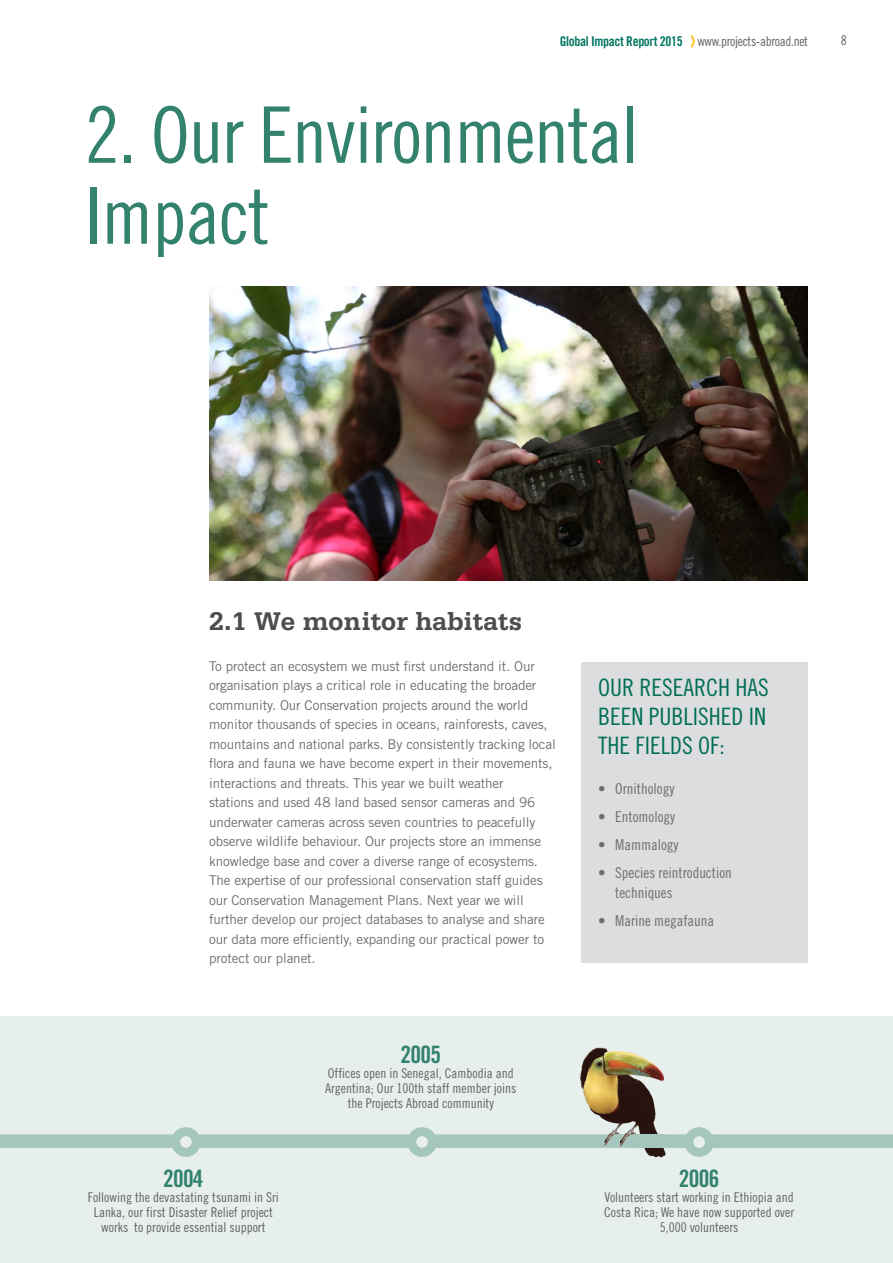
<style>
.page{position:relative;width:893px;height:1263px;background:#fff}
.page>*{position:absolute;margin:0;border:0;box-sizing:border-box;transform-origin:0 0}
.t1{font:78px/81px "Trade Gothic LT Std Cn 18";letter-spacing:-.015em;color:#32826e}
.t2{font:700 27px "Serifa Std";color:#4d4d4f}
.t3{font:24px "Trade Gothic LT Std Cn 18";color:#006e58}
.t4{font:24px "Trade Gothic LT Std Bd Cn 20";letter-spacing:-.03em;color:#32826e}
.t5{font:15px/19.5px "Trade Gothic LT Std Cn 18";color:#6d6e71}
.t6{font:13.5px/19.5px "Trade Gothic LT Std";letter-spacing:-.01em;color:#6d6e71}
.t7{font:13.5px/15px "Trade Gothic LT Std Cn 18";color:#636466;text-align:center}
.t8{font:13.5px "Trade Gothic LT Std Cn 18";letter-spacing:-.025em;color:#636466}
.s1{font-family:"Trade Gothic LT Std Bd Cn 20";color:#01755f}
</style>
<div class="page">
<div style="left:0;top:1016px;width:893px;height:247px;background:#e7efec"></div>
<svg style="left:690px;top:35px;width:5px;height:12px"></svg>
<div style="left:0;top:1134px;width:893px;height:14px;background:#a5c6bc"></div>
<div style="left:689px;top:1132px;width:20px;height:20px;background:#e7efec;border-radius:50%"></div>
<div style="left:684px;top:1127px;width:30px;height:30px;border:9px solid #a5c6bc;border-radius:50%"></div>
<div style="left:176px;top:1132px;width:20px;height:20px;background:#e7efec;border-radius:50%"></div>
<div style="left:171px;top:1127px;width:30px;height:30px;border:9px solid #a5c6bc;border-radius:50%"></div>
<div style="left:412px;top:1132px;width:20px;height:20px;background:#e7efec;border-radius:50%"></div>
<div style="left:407px;top:1127px;width:30px;height:30px;border:9px solid #a5c6bc;border-radius:50%"></div>
<div style="left:581px;top:662px;width:227px;height:301px;background:#dcddde"></div>
<img style="left:570px;top:1047px;width:107px;height:111px">
<div style="left:633px;top:1134px;width:32px;height:13px;background:#a5c6bc"></div>
<svg style="left:614px;top:1134px;width:7px;height:4px"></svg>
<img style="left:209px;top:287px;width:599px;height:293px">
<p class="t8" style="left:560px;top:33px;width:250px"><span class="s1">Global Impact Report 2015</span> www.projects-abroad.net</p>
<p class="t7" style="left:841px;top:32px;width:7px">8</p>
<h1 class="t1" style="left:85px;top:94px;width:555px">2. Our Environmental<br>Impact</h1>
<h2 class="t2" style="left:209px;top:605px;width:315px">2.1 We monitor habitats</h2>
<p class="t6" style="left:209px;top:656px;width:348px">To protect an ecosystem we must first understand it. Our organisation plays a critical role in educating the broader community. Our Conservation projects around the world monitor thousands of species in oceans, rainforests, caves, mountains and national parks. By consistently tracking local flora and fauna we have become expert in their movements, interactions and threats. This year we built weather<br>stations and used 48 land based sensor cameras and 96 underwater cameras across seven countries to peacefully observe wildlife behaviour. Our projects store an immense knowledge base and cover a diverse range of ecosystems.<br>The expertise of our professional conservation staff guides our Conservation Management Plans. Next year we will further develop our project databases to analyse and share our data more efficiently, expanding our practical power to protect our planet.</p>
<h3 class="t4" style="left:163px;top:1163px;width:42px">2004</h3>
<p class="t7" style="left:88px;top:1189px;width:193px">Following the devastating tsunami in Sri<br>Lanka, our first Disaster Relief project works to provide essential support</p>
<h3 class="t4" style="left:401px;top:1039px;width:42px">2005</h3>
<p class="t7" style="left:325px;top:1065px;width:193px">Offices open in Senegal, Cambodia and<br>Argentina; Our 100th staff member joins the Projects Abroad community</p>
<h3 class="t3" style="left:598px;top:673px;width:54px">Our researc</h3>
<h3 class="t3" style="left:718px;top:673px;width:41px">h has</h3>
<h3 class="t3" style="left:598px;top:702px;width:12px">been</h3>
<h3 class="t3" style="left:649px;top:702px;width:11px">publis</h3>
<h3 class="t3" style="left:709px;top:702px;width:49px">hed in</h3>
<h3 class="t3" style="left:598px;top:731px;width:48px">the fields</h3>
<h3 class="t3" style="left:698px;top:731px;width:28px">of :</h3>
<p class="t5" style="left:598px;top:779px;width:78px">• Ornithology</p>
<p class="t5" style="left:598px;top:807px;width:78px">• Entomology</p>
<p class="t5" style="left:598px;top:835px;width:82px">• Mammalogy</p>
<p class="t5" style="left:615px;top:863px;width:118px;text-indent:-17px">• Species reintroduction techniques</p>
<p class="t5" style="left:598px;top:911px;width:118px">• Marine megafauna</p>
<h3 class="t4" style="left:679px;top:1163px;width:42px">2006</h3>
<p class="t7" style="left:604px;top:1189px;width:192px">Volunteers start working in Ethiopia and<br>Costa Rica; We have now supported over<br>5,000 volunteers</p>
</div>
